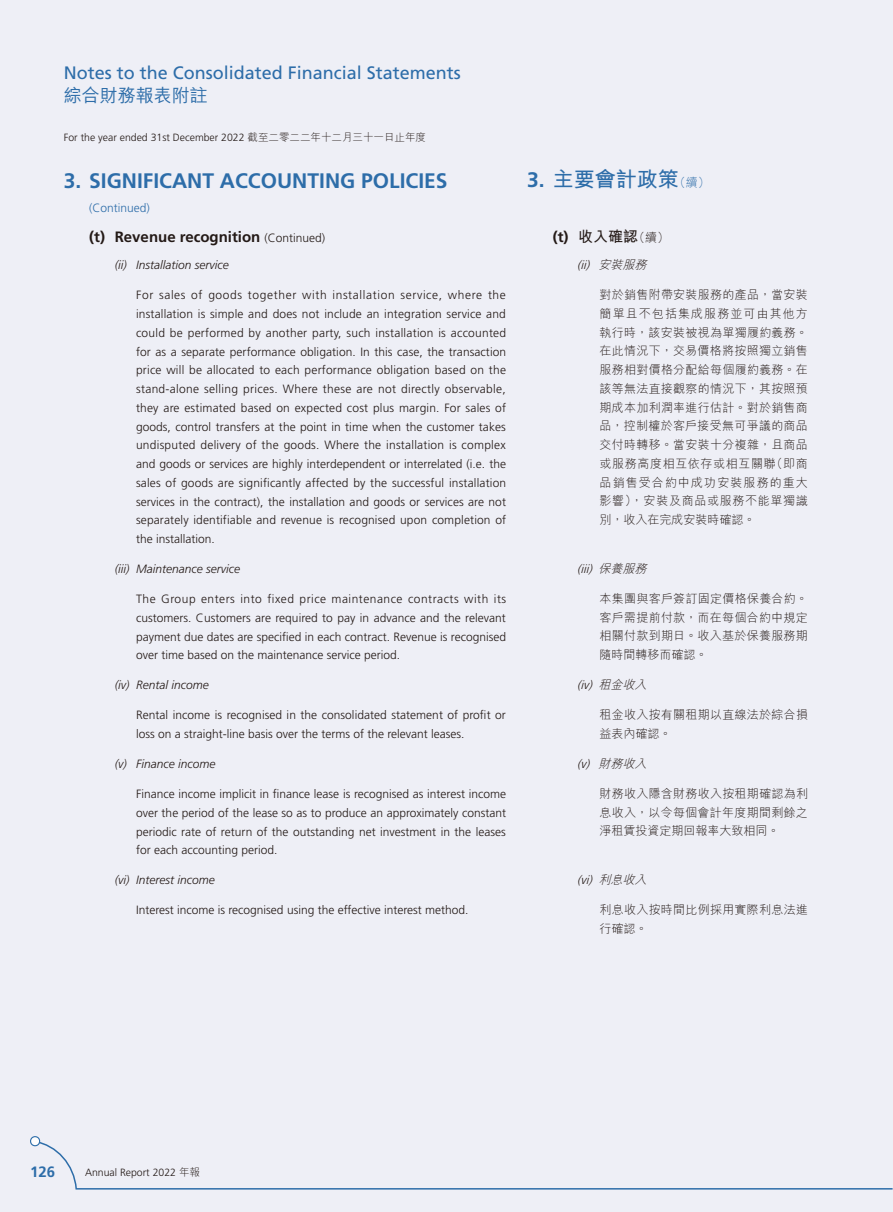
<style>
.page{position:relative;width:893px;height:1212px;background:#fff}
.page>*{position:absolute;margin:0;border:0;box-sizing:border-box;transform-origin:0 0}
.t1{font:700 21px "Frutiger LT Std";color:#2d6da9}
.t2{font:700 21px "M Hei HK";color:#2d6da9}
.t3{font:18px "Frutiger LT Std";color:#2d6da9}
.t4{font:500 18px "M Hei HK";color:#2d6da9}
.t5{font:700 15px "Frutiger LT Std";color:#231916}
.t6{font:700 15px "M Hei HK";color:#231916}
.t7{font:700 15px "Frutiger LT Std";color:#2d6da9}
.t8{font:300 12px/18.8px "Frutiger LT Std";color:#231916;text-align:justify}
.t9{font:300 12px/18.8px "M Hei HK";letter-spacing:.025em;color:#231916;text-align:justify}
.t10{font:italic 300 12px "Frutiger LT Std";color:#231916}
.t11{font:italic 300 12px "Frutiger LT Std";color:#231916}
.t12{font:300 12px "Frutiger LT Std";color:#2d6da9}
.t13{font:italic 300 12px "M Hei HK";color:#231916}
.t14{font:300 10.5px "Frutiger LT Std";color:#231916}
.s1{font-family:"M Hei HK"}
.s2{font-weight:300;font-size:12px}
.s3{font-family:"Frutiger LT Std"}
</style>
<div class="page">
<div style="left:0;top:0;width:892px;height:1212px;background:#eeeff6"></div>
<svg style="left:30px;top:1134px;width:863px;height:56px"></svg>
<h2 class="t3" style="left:64px;top:62px;width:399px">Notes to the Consolidated Financial Statements</h2>
<h2 class="t4" style="left:64px;top:83px;width:145px">綜合財務報表附註</h2>
<p class="t14" style="left:64px;top:132px;width:364px">For the year ended 31st December 2022 <span class="s1">截至二零二二年十二月三十一日止年度</span></p>
<h1 class="t1" style="left:64px;top:168px;width:385px">3. SIGNIFICANT ACCOUNTING POLICIES</h1>
<p class="t12" style="left:89px;top:201px;width:62px">(Continued)</p>
<p class="t5" style="left:89px;top:228px;width:237px">(t) Revenue recognition <span class="s2">(Continued)</span></p>
<p class="t10" style="left:115px;top:258px;width:116px">(ii) Installation service</p>
<p class="t8" style="left:136px;top:286px;width:372px">For sales of goods together with installation service, where the installation is simple and does not include an integration service and could be performed by another party, such installation is accounted for as a separate performance obligation. In this case, the transaction price will be allocated to each performance obligation based on the stand-alone selling prices. Where these are not directly observable, they are estimated based on expected cost plus margin. For sales of goods, control transfers at the point in time when the customer takes undisputed delivery of the goods. Where the installation is complex and goods or services are highly interdependent or interrelated (i.e. the sales of goods are significantly affected by the successful installation services in the contract), the installation and goods or services are not separately identifiable and revenue is recognised upon completion of the installation.</p>
<p class="t10" style="left:115px;top:562px;width:127px">(iii) Maintenance service</p>
<p class="t8" style="left:136px;top:590px;width:372px">The Group enters into fixed price maintenance contracts with its customers. Customers are required to pay in advance and the relevant payment due dates are specified in each contract. Revenue is recognised over time based on the maintenance service period.</p>
<p class="t10" style="left:115px;top:678px;width:95px">(iv) Rental income</p>
<p class="t8" style="left:136px;top:706px;width:371px">Rental income is recognised in the consolidated statement of profit or loss on a straight-line basis over the terms of the relevant leases.</p>
<p class="t10" style="left:115px;top:757px;width:102px">(v) Finance income</p>
<p class="t8" style="left:136px;top:785px;width:371px">Finance income implicit in finance lease is recognised as interest income over the period of the lease so as to produce an approximately constant periodic rate of return of the outstanding net investment in the leases for each accounting period.</p>
<p class="t10" style="left:115px;top:873px;width:101px">(vi) Interest income</p>
<p class="t8" style="left:136px;top:901px;width:334px">Interest income is recognised using the effective interest method.</p>
<h1 class="t2" style="left:527px;top:164px;width:184px"><span class="s3">3.</span> 主要會計政策<span class="s2">（續）</span></h1>
<p class="t6" style="left:553px;top:225px;width:118px"><span class="s3">(t)</span> 收入確認<span class="s2">（續）</span></p>
<p class="t11" style="left:577px;top:258px;width:74px">(ii) <span class="s1">安裝服務</span></p>
<p class="t9" style="left:600px;top:285px;width:210px">對於銷售附帶安裝服務的產品，當安裝簡單且不包括集成服務並可由其他方執行時，該安裝被視為單獨履約義務。在此情況下，交易價格將按照獨立銷售服務相對價格分配給每個履約義務。在該等無法直接觀察的情況下，其按照預期成本加利潤率進行估計。對於銷售商品，控制權於客戶接受無可爭議的商品交付時轉移。當安裝十分複雜，且商品或服務高度相互依存或相互關聯（即商品銷售受合約中成功安裝服務的重大影響），安裝及商品或服務不能單獨識別，收入在完成安裝時確認。</p>
<p class="t11" style="left:577px;top:562px;width:74px">(iii) <span class="s1">保養服務</span></p>
<p class="t9" style="left:600px;top:589px;width:210px">本集團與客戶簽訂固定價格保養合約。客戶需提前付款，而在每個合約中規定相關付款到期日。收入基於保養服務期隨時間轉移而確認。</p>
<p class="t11" style="left:577px;top:678px;width:74px">(iv) <span class="s1">租金收入</span></p>
<p class="t9" style="left:600px;top:705px;width:210px">租金收入按有關租期以直線法於綜合損益表內確認。</p>
<p class="t13" style="left:577px;top:757px;width:74px"><span class="s3">(v)</span> 財務收入</p>
<p class="t9" style="left:600px;top:784px;width:210px">財務收入隱含財務收入按租期確認為利息收入，以令每個會計年度期間剩餘之淨租賃投資定期回報率大致相同。</p>
<p class="t11" style="left:577px;top:873px;width:74px">(vi) <span class="s1">利息收入</span></p>
<p class="t9" style="left:600px;top:900px;width:210px">利息收入按時間比例採用實際利息法進行確認。</p>
<p class="t7" style="left:30px;top:1163px;width:27px">126</p>
<p class="t14" style="left:85px;top:1167px;width:116px">Annual Report 2022 <span class="s1">年報</span></p>
</div>
